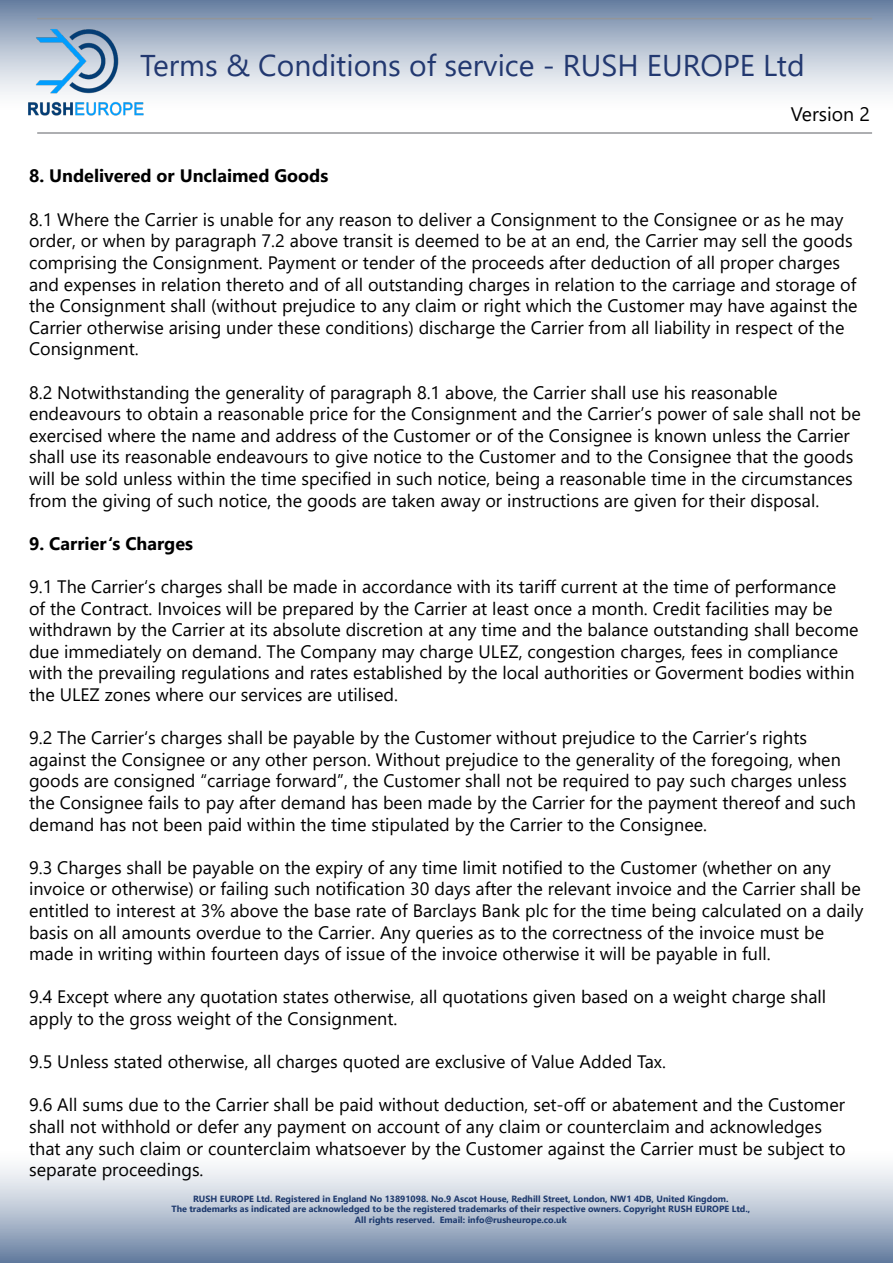
<style>
.page{position:relative;width:893px;height:1263px;background:#fff}
.page>*{position:absolute;margin:0;border:0;box-sizing:border-box;transform-origin:0 0}
.t1{font:30px "Segoe UI";color:#223870}
.t2{font:19.5px "Segoe UI";color:#000}
.t3{font:18px/21.6px "Segoe UI";color:#000}
.t4{font:700 18px "Segoe UI";color:#000}
.t5{font:700 9px/10.5px "Segoe UI";color:#1f386c;text-align:center}
</style>
<div class="page">
<div style="left:0;top:1138px;width:893px;height:125px;background:#000;opacity:.62"></div>
<div style="left:0;top:0;width:893px;height:122px;background:#000;opacity:.62"></div>
<hr style="left:37px;top:18px;width:835px;height:1px;background:#939598">
<img style="left:24px;top:26px;width:122px;height:92px">
<hr style="left:37px;top:132px;width:835px;height:2px;background:#939598">
<h1 class="t1" style="left:140px;top:37px;width:666px">Terms &amp; Conditions of service - RUSH EUROPE Ltd</h1>
<p class="t2" style="left:791px;top:96px;width:81px">Version 2</p>
<p class="t4" style="left:29px;top:159px;width:301px">8. Undelivered or Unclaimed Goods</p>
<p class="t3" style="left:29px;top:207px;width:830px">8.1 Where the Carrier is unable for any reason to deliver a Consignment to the Consignee or as he may order, or when by paragraph 7.2 above transit is deemed to be at an end, the Carrier may sell the goods comprising the Consignment. Payment or tender of the proceeds after deduction of all proper charges and expenses in relation thereto and of all outstanding charges in relation to the carriage and storage of the Consignment shall (without prejudice to any claim or right which the Customer may have against the Carrier otherwise arising under these conditions) discharge the Carrier from all liability in respect of the Consignment.</p>
<p class="t3" style="left:29px;top:380px;width:833px">8.2 Notwithstanding the generality of paragraph 8.1 above, the Carrier shall use his reasonable endeavours to obtain a reasonable price for the Consignment and the Carrier’s power of sale shall not be exercised where the name and address of the Customer or of the Consignee is known unless the Carrier shall use its reasonable endeavours to give notice to the Customer and to the Consignee that the goods will be sold unless within the time specified in such notice, being a reasonable time in the circumstances from the giving of such notice, the goods are taken away or instructions are given for their disposal.</p>
<p class="t4" style="left:29px;top:526px;width:166px">9. Carrier‘s Charges</p>
<p class="t3" style="left:29px;top:574px;width:831px">9.1 The Carrier‘s charges shall be made in accordance with its tariff current at the time of performance<br>of the Contract. Invoices will be prepared by the Carrier at least once a month. Credit facilities may be withdrawn by the Carrier at its absolute discretion at any time and the balance outstanding shall become due immediately on demand. The Company may charge ULEZ, congestion charges, fees in compliance with the prevailing regulations and rates established by the local authorities or Goverment bodies within the ULEZ zones where our services are utilised.</p>
<p class="t3" style="left:29px;top:725px;width:829px">9.2 The Carrier‘s charges shall be payable by the Customer without prejudice to the Carrier‘s rights against the Consignee or any other person. Without prejudice to the generality of the foregoing, when goods are consigned “carriage forward”, the Customer shall not be required to pay such charges unless the Consignee fails to pay after demand has been made by the Carrier for the payment thereof and such demand has not been paid within the time stipulated by the Carrier to the Consignee.</p>
<p class="t3" style="left:29px;top:855px;width:836px">9.3 Charges shall be payable on the expiry of any time limit notified to the Customer (whether on any invoice or otherwise) or failing such notification 30 days after the relevant invoice and the Carrier shall be entitled to interest at 3% above the base rate of Barclays Bank plc for the time being calculated on a daily basis on all amounts overdue to the Carrier. Any queries as to the correctness of the invoice must be made in writing within fourteen days of issue of the invoice otherwise it will be payable in full.</p>
<p class="t3" style="left:29px;top:984px;width:799px">9.4 Except where any quotation states otherwise, all quotations given based on a weight charge shall apply to the gross weight of the Consignment.</p>
<p class="t3" style="left:29px;top:1049px;width:638px">9.5 Unless stated otherwise, all charges quoted are exclusive of Value Added Tax.</p>
<p class="t3" style="left:29px;top:1092px;width:818px">9.6 All sums due to the Carrier shall be paid without deduction, set-off or abatement and the Customer shall not withhold or defer any payment on account of any claim or counterclaim and acknowledges that any such claim or counterclaim whatsoever by the Customer against the Carrier must be subject to separate proceedings.</p>
<p class="t5" style="left:171px;top:1192px;width:580px">RUSH EUROPE Ltd. Registered in England No 13891098. No.9 Ascot House, Redhill Street, London, NW1 4DB, United Kingdom.<br>The trademarks as indicated are acknowledged to be the registered trademarks of their respective owners. Copyright RUSH EUROPE Ltd.,<br>All rights reserved. Email: info@rusheurope.co.uk</p>
</div>
